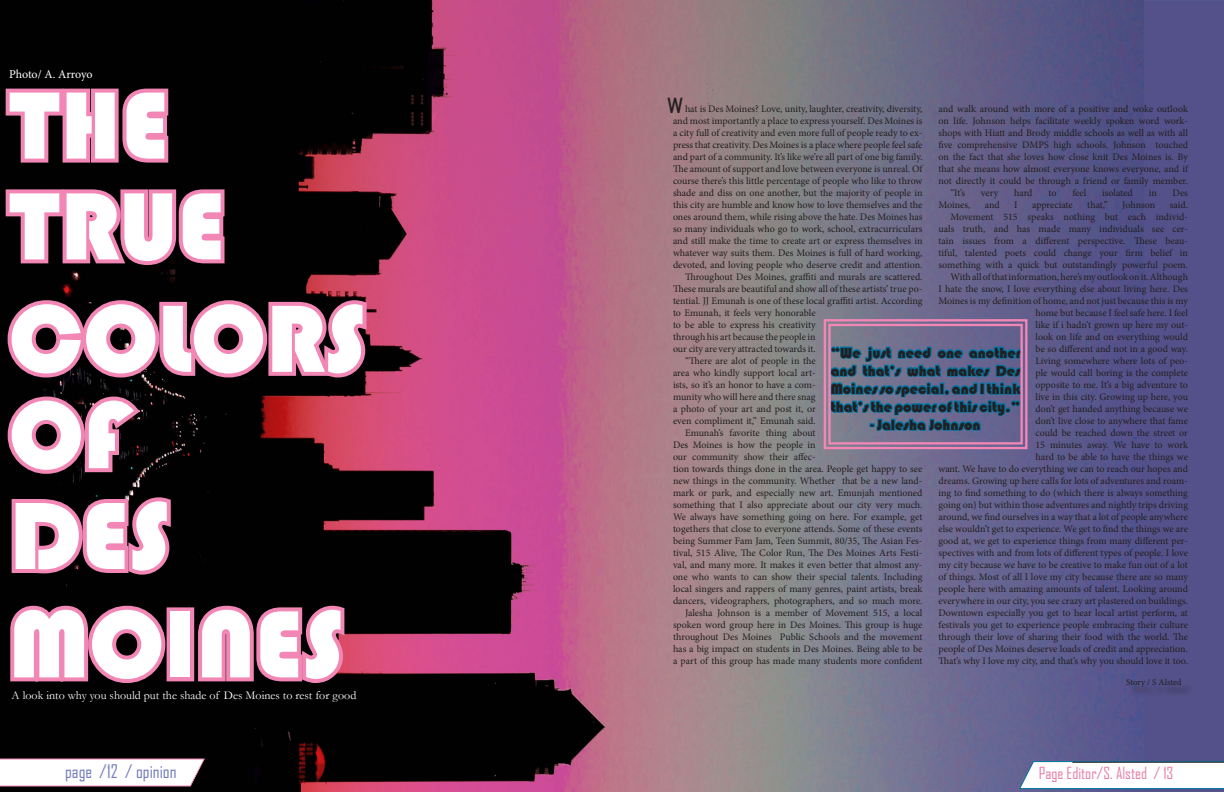
<style>
.page{position:relative;width:1224px;height:792px;background:#fff}
.page>*{position:absolute;margin:0;border:0;box-sizing:border-box;transform-origin:0 0}
.t1{font:99px "Bauhaus 93";color:#fff}
.t2{font:20px "Agency FB";color:#231f20;scale:1.53 1}
.t3{font:18px "Agency FB";color:#757dbd}
.t4{font:16px "Agency FB";color:#e57fa8}
.t5{font:15px/18px "Bauhaus 93";color:#231f20;text-align:justify}
.t6{font:12px "Garamond";color:#fff}
.t7{font:12px "Minion Pro";letter-spacing:-.005em;color:#fff}
.t8{font:10px/12px "Minion Pro";letter-spacing:-.005em;color:#231f20;text-align:justify}
.t9{font:9px "Minion Pro";letter-spacing:-.005em;color:#231f20}
</style>
<div class="page">
<div style="left:1144px;top:0;width:80px;height:792px;background:#54518a"></div>
<img style="left:0;top:0;width:1144px;height:792px">
<svg style="left:0;top:758px;width:206px;height:29px"></svg>
<svg style="left:1018px;top:761px;width:206px;height:29px"></svg>
<hr style="left:1072px;top:762px;width:152px;height:1px;background:#231f20">
<div style="left:1128px;top:681px;width:65px;height:18px;background:#231f20;opacity:.75"></div>
<svg style="left:2px;top:85px;width:170px;height:83px;background:#703f55"></svg>
<svg style="left:2px;top:184px;width:227px;height:86px;background:#6d3d52"></svg>
<svg style="left:4px;top:296px;width:367px;height:86px;background:#673a4d"></svg>
<svg style="left:4px;top:393px;width:141px;height:85px;background:#593242"></svg>
<svg style="left:8px;top:493px;width:167px;height:86px;background:#6b3c50"></svg>
<svg style="left:5px;top:600px;width:164px;height:87px;background:#64384c"></svg>
<div style="left:167px;top:607px;width:27px;height:74px;border:8px solid #f287b6"></div>
<svg style="left:193px;top:601px;width:155px;height:86px;background:#744056"></svg>
<svg style="left:823px;top:309px;width:206px;height:141px;background:#5b7095"></svg>
<div style="left:828px;top:324px;width:195px;height:121px;border:2px solid #f287b6"></div>
<p class="t7" style="left:9px;top:66px;width:85px">Photo/ A. Arroyo</p>
<p class="t1" style="left:9px;top:70px;width:161px">THE</p>
<p class="t1" style="left:9px;top:170px;width:218px">TRUE</p>
<p class="t1" style="left:9px;top:283px;width:358px">COLORS</p>
<p class="t1" style="left:9px;top:379px;width:124px">OF</p>
<p class="t1" style="left:9px;top:480px;width:163px">DES</p>
<p class="t1" style="left:9px;top:588px;width:336px">MOINES</p>
<p class="t6" style="left:12px;top:687px;width:346px">A look into why you should put the shade of Des Moines to rest for good</p>
<p class="t2" style="left:667px;top:94px;width:12px">W</p>
<p class="t8" style="left:938px;top:103px;width:251px">and walk around with more of a positive and woke outlook on life. Johnson helps facilitate weekly spoken word work&shy;shops with Hiatt and Brody middle schools as well as with all five comprehensive DMPS high schools. Johnson touched on the fact that she loves how close knit Des Moines is. By that she means how almost everyone knows everyone, and if not directly it could be through a friend or family member.</p>
<p class="t8" style="left:950px;top:187px;width:16px">“It’s</p>
<p class="t8" style="left:981px;top:187px;width:19px">very</p>
<p class="t8" style="left:1014px;top:187px;width:20px">hard</p>
<p class="t8" style="left:1048px;top:187px;width:10px">to</p>
<p class="t8" style="left:1072px;top:187px;width:15px">feel</p>
<p class="t8" style="left:1102px;top:187px;width:32px">isolated</p>
<p class="t8" style="left:1149px;top:187px;width:10px">in</p>
<p class="t8" style="left:1173px;top:187px;width:17px">Des</p>
<p class="t8" style="left:938px;top:199px;width:33px">Moines,</p>
<p class="t8" style="left:985px;top:199px;width:17px">and</p>
<p class="t8" style="left:1014px;top:199px;width:5px">I</p>
<p class="t8" style="left:1032px;top:199px;width:42px">appreciate</p>
<p class="t8" style="left:1087px;top:199px;width:22px">that,”</p>
<p class="t8" style="left:1122px;top:199px;width:35px">Johnson</p>
<p class="t8" style="left:1170px;top:199px;width:20px">said.</p>
<p class="t8" style="left:938px;top:211px;width:251px;text-indent:12px">Movement 515 speaks nothing but each individ&shy;uals truth, and has made many individuals see cer&shy;tain issues from a different perspective. These beau&shy;tiful, talented poets could change your firm belief in something with a quick but outstandingly powerful poem.</p>
<p class="t8" style="left:938px;top:271px;width:251px;text-align:right">With all of that information, here’s my outlook on it. Although<br>I hate the snow, I love everything else about living here. Des Moines is my definition of home, and not just because this is my home but because I feel safe here. I feel<br>like if i hadn’t grown up here my out-<br>look on life and on everything would<br>be so different and not in a good way.<br>Living somewhere where lots of peo-<br>ple would call boring is the complete<br>opposite to me. It’s a big adventure to<br>live in this city. Growing up here, you<br>don’t get handed anything because we<br>don’t live close to anywhere that fame<br>could be reached down the street or<br>15 minutes away. We have to work<br>hard to be able to have the things we<br>want. We have to do everything we can to reach our hopes and dreams. Growing up here calls for lots of adventures and roam&shy;ing to find something to do (which there is always something going on) but within those adventures and nightly trips driving around, we find ourselves in a way that a lot of people anywhere else wouldn’t get to experience. We get to find the things we are good at, we get to experience things from many different per&shy;spectives with and from lots of different types of people. I love my city because we have to be creative to make fun out of a lot of things. Most of all I love my city because there are so many people here with amazing amounts of talent. Looking around everywhere in our city, you see crazy art plastered on buildings.<br>Downtown especially you get to hear local artist perform, at festivals you get to experience people embracing their culture through their love of sharing their food with the world. The people of Des Moines deserve loads of credit and appreciation.<br>That’s why I love my city, and that’s why you should love it too.</p>
<p class="t8" style="left:673px;top:103px;width:251px;text-indent:12px">hat is Des Moines? Love, unity, laughter, creativity, diversity, and most importantly a place to express yourself. Des Moines is a city full of creativity and even more full of people ready to ex&shy;press that creativity. Des Moines is a place where people feel safe and part of a community. It’s like we’re all part of one big family.<br>The amount of support and love between everyone is unreal. Of course there’s this little percentage of people who like to throw shade and diss on one another, but the majority of people in this city are humble and know how to love themselves and the ones around them, while rising above the hate. Des Moines has so many individuals who go to work, school, extracurriculars and still make the time to create art or express themselves in whatever way suits them. Des Moines is full of hard working, devoted, and loving people who deserve credit and attention.</p>
<p class="t8" style="left:673px;top:271px;width:251px;text-align:left;text-indent:12px">Throughout Des Moines, graffiti and murals are scattered.<br>These murals are beautiful and show all of these artists’ true po&shy;tential. JJ Emunah is one of these local graffiti artist. According to Emunah, it feels very honorable<br>to be able to express his creativity<br>through his art because the people in<br>our city are very attracted towards it.</p>
<p class="t8" style="left:673px;top:355px;width:144px;text-indent:12px">“There are alot of people in the area who kindly support local art&shy;ists, so it’s an honor to have a com&shy;munity who will here and there snag a photo of your art and post it, or even compliment it,” Emunah said.</p>
<p class="t8" style="left:673px;top:427px;width:251px;text-align:left;text-indent:12px">Emunah’s favorite thing about<br>Des Moines is how the people in<br>our community show their affec-<br>tion towards things done in the area. People get happy to see new things in the community. Whether that be a new land&shy;mark or park, and especially new art. Emunjah mentioned something that I also appreciate about our city very much.<br>We always have something going on here. For example, get togethers that close to everyone attends. Some of these events being Summer Fam Jam, Teen Summit, 80/35, The Asian Fes&shy;tival, 515 Alive, The Color Run, The Des Moines Arts Festi&shy;val, and many more. It makes it even better that almost any&shy;one who wants to can show their special talents. Including local singers and rappers of many genres, paint artists, break dancers, videographers, photographers, and so much more.</p>
<p class="t8" style="left:673px;top:607px;width:251px;text-indent:12px">Jalesha Johnson is a member of Movement 515, a local spoken word group here in Des Moines. This group is huge throughout Des Moines Public Schools and the movement has a big impact on students in Des Moines. Being able to be a part of this group has made many students more confident</p>
<p class="t5" style="left:831px;top:344px;width:191px">“We just need one another and that’s what makes Des Moines so special, and I think that’s the power of this city.”</p>
<p class="t5" style="left:870px;top:416px;width:112px">- Jalesha Johnson</p>
<p class="t9" style="left:1126px;top:676px;width:57px">Story / S Alsted</p>
<p class="t3" style="left:65px;top:760px;width:113px">page /12 / opinion</p>
<p class="t4" style="left:1039px;top:763px;width:136px">Page Editor/S. Alsted / 13</p>
</div>
